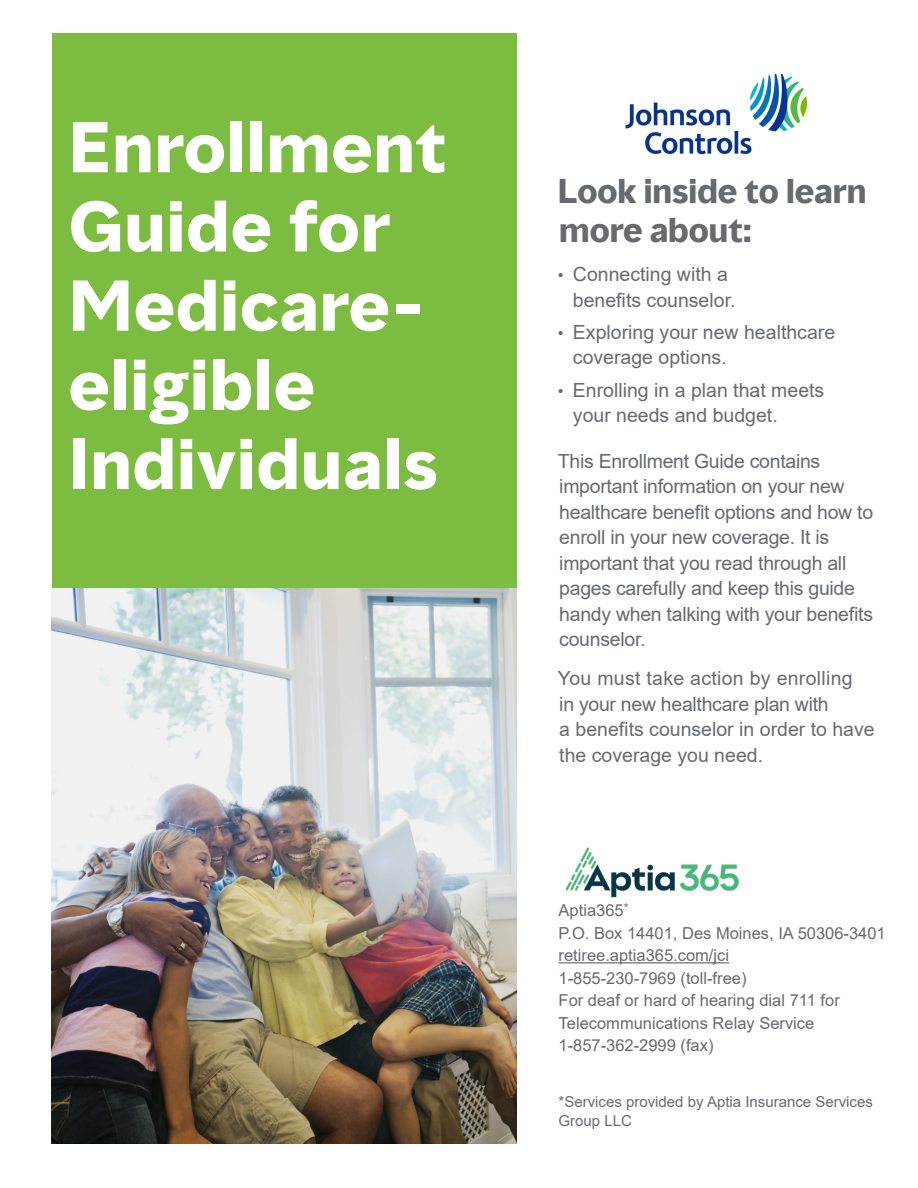
<style>
.page{position:relative;width:918px;height:1188px;background:#fff}
.page>*{position:absolute;margin:0;border:0;box-sizing:border-box;transform-origin:0 0}
.t1{font:700 66px/79.2px "MMC Display";letter-spacing:.02em;color:#fff}
.t2{font:700 31.5px/39px "MMC Display";color:#676a6e}
.t3{font:19.5px/25.5px "Arial";letter-spacing:-.015em;color:#676a6e}
.t4{font:16.5px/22.5px "Arial";color:#676a6e}
.t5{font:15px/19.5px "Arial";color:#676a6e}
.s1{font-size:16.5px}
</style>
<div class="page">
<div style="left:53px;top:33px;width:464px;height:555px;background:#7cbc41"></div>
<img style="left:625px;top:74px;width:182px;height:81px">
<hr style="left:559px;top:962px;width:170px;height:1px;background:#676a6e">
<img style="left:52px;top:588px;width:465px;height:555px">
<img style="left:565px;top:847px;width:174px;height:51px">
<p class="t1" style="left:69px;top:109px;width:379px">Enrollment<br>Guide for<br>Medicare&shy;eligible<br>Individuals</p>
<p class="t2" style="left:558px;top:172px;width:310px">Look inside to learn more about:</p>
<p class="t3" style="left:573px;top:261px;width:164px;text-indent:-15px"><span class="s1">•</span> Connecting with a benefits counselor.</p>
<p class="t3" style="left:573px;top:319px;width:264px;text-indent:-15px"><span class="s1">•</span> Exploring your new healthcare coverage options.</p>
<p class="t3" style="left:573px;top:377px;width:253px;text-indent:-15px"><span class="s1">•</span> Enrolling in a plan that meets your needs and budget.</p>
<p class="t3" style="left:558px;top:448px;width:317px">This Enrollment Guide contains important information on your new healthcare benefit options and how to enroll in your new coverage. It is important that you read through all pages carefully and keep this guide handy when talking with your benefits counselor.</p>
<p class="t3" style="left:558px;top:665px;width:318px">You must take action by enrolling<br>in your new healthcare plan with<br>a benefits counselor in order to have the coverage you need.</p>
<p class="t4" style="left:559px;top:899px;width:71px">Aptia365<sup>*</sup></p>
<p class="t4" style="left:559px;top:921px;width:329px">P.O. Box 14401, Des Moines, IA 50306-3401 retiree.aptia365.com/jci</p>
<p class="t4" style="left:559px;top:966px;width:189px">1-855-230-7969 (toll-free)</p>
<p class="t4" style="left:559px;top:989px;width:283px">For deaf or hard of hearing dial 711 for<br>Telecommunications Relay Service<br>1-857-362-2999 (fax)</p>
<p class="t5" style="left:559px;top:1091px;width:316px">*Services provided by Aptia Insurance Services<br>Group LLC</p>
</div>
